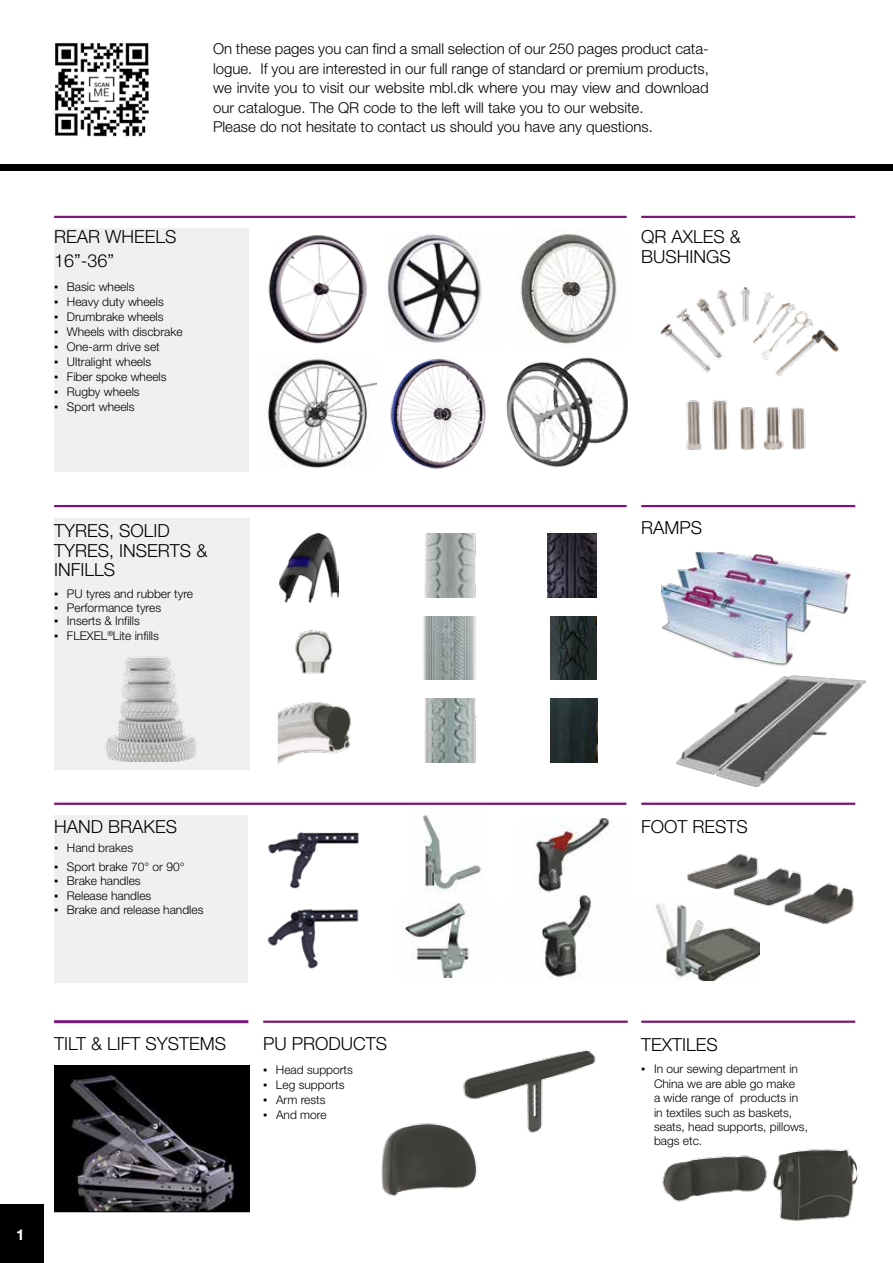
<style>
.page{position:relative;width:893px;height:1263px;background:#fff}
.page>*{position:absolute;margin:0;border:0;box-sizing:border-box;transform-origin:0 0}
.t1{font:300 18px/19.5px "Helvetica Neue";color:#000}
.t2{font:300 15px/19.5px "Helvetica Neue";color:#000}
.t3{font:700 15px "Helvetica Neue";color:#fff}
.t4{font:300 12px/14.4px "Helvetica Neue";color:#000}
.s1{font-family:"Arial";font-weight:400}
</style>
<div class="page">
<div style="left:54px;top:815px;width:193px;height:168px;background:#f0f0f1"></div>
<div style="left:54px;top:518px;width:196px;height:251px;background:#f0f0f1"></div>
<img style="left:268px;top:235px;width:99px;height:109px">
<img style="left:267px;top:359px;width:110px;height:109px">
<img style="left:519px;top:230px;width:98px;height:116px">
<img style="left:386px;top:234px;width:96px;height:109px">
<img style="left:390px;top:354px;width:96px;height:115px">
<img style="left:655px;top:904px;width:104px;height:76px">
<img style="left:268px;top:832px;width:91px;height:57px">
<img style="left:57px;top:1068px;width:190px;height:142px">
<div style="left:55px;top:1066px;width:194px;height:146px;border:1px solid #000"></div>
<img style="left:662px;top:1155px;width:101px;height:47px">
<img style="left:763px;top:1149px;width:96px;height:72px">
<img style="left:423px;top:814px;width:59px;height:79px">
<img style="left:267px;top:908px;width:92px;height:61px">
<img style="left:381px;top:1123px;width:96px;height:74px">
<img style="left:459px;top:1049px;width:137px;height:90px">
<img style="left:660px;top:287px;width:179px;height:89px">
<img style="left:661px;top:551px;width:190px;height:116px">
<img style="left:677px;top:675px;width:188px;height:112px">
<img style="left:506px;top:357px;width:122px;height:110px">
<img style="left:104px;top:656px;width:93px;height:106px">
<img style="left:278px;top:702px;width:73px;height:62px">
<img style="left:295px;top:630px;width:38px;height:44px">
<img style="left:280px;top:533px;width:59px;height:69px">
<div style="left:0;top:164px;width:893px;height:6px;background:#000"></div>
<div style="left:54px;top:229px;width:195px;height:243px;background:#f0f0f1"></div>
<hr style="left:54px;top:505px;width:573px;height:2px;background:#781777">
<hr style="left:54px;top:216px;width:573px;height:2px;background:#781777">
<hr style="left:641px;top:505px;width:214px;height:2px;background:#781777">
<hr style="left:641px;top:216px;width:214px;height:2px;background:#781777">
<hr style="left:641px;top:803px;width:214px;height:2px;background:#781777">
<hr style="left:641px;top:1020px;width:214px;height:3px;background:#781777">
<hr style="left:263px;top:1020px;width:365px;height:3px;background:#781777">
<hr style="left:54px;top:1020px;width:194px;height:3px;background:#781777">
<hr style="left:54px;top:803px;width:572px;height:2px;background:#781777">
<img style="left:686px;top:400px;width:120px;height:50px">
<img style="left:424px;top:698px;width:52px;height:64px">
<img style="left:422px;top:616px;width:54px;height:64px">
<img style="left:424px;top:534px;width:52px;height:64px">
<img style="left:551px;top:698px;width:46px;height:64px">
<img style="left:550px;top:616px;width:47px;height:64px">
<img style="left:548px;top:534px;width:49px;height:64px">
<img style="left:685px;top:854px;width:169px;height:72px">
<img style="left:534px;top:818px;width:76px;height:74px">
<img style="left:404px;top:903px;width:66px;height:74px">
<img style="left:541px;top:895px;width:51px;height:84px">
<img style="left:55px;top:43px;width:94px;height:94px">
<div style="left:0;top:1204px;width:44px;height:59px;background:#000"></div>
<p class="t2" style="left:213px;top:39px;width:497px">On these pages you can find a small selection of our 250 pages product cata&shy;logue. If you are interested in our full range of standard or premium products, we invite you to visit our website mbl.dk where you may view and download our catalogue. The QR code to the left will take you to our website.<br>Please do not hesitate to contact us should you have any questions.</p>
<h1 class="t1" style="left:54px;top:225px;width:124px;line-height:24px">REAR WHEELS<br>16”-36”</h1>
<p class="t4" style="left:54px;top:279px;width:82px"><span class="s1">▪</span> Basic wheels</p>
<p class="t4" style="left:54px;top:294px;width:111px"><span class="s1">▪</span> Heavy duty wheels</p>
<p class="t4" style="left:54px;top:309px;width:111px"><span class="s1">▪</span> Drumbrake wheels</p>
<p class="t4" style="left:54px;top:324px;width:130px"><span class="s1">▪</span> Wheels with discbrake</p>
<p class="t4" style="left:54px;top:339px;width:107px"><span class="s1">▪</span> One-arm drive set</p>
<p class="t4" style="left:54px;top:354px;width:98px"><span class="s1">▪</span> Ultralight wheels</p>
<p class="t4" style="left:54px;top:369px;width:114px"><span class="s1">▪</span> Fiber spoke wheels</p>
<p class="t4" style="left:54px;top:384px;width:87px"><span class="s1">▪</span> Rugby wheels</p>
<p class="t4" style="left:54px;top:399px;width:82px"><span class="s1">▪</span> Sport wheels</p>
<h1 class="t1" style="left:641px;top:227px;width:101px">QR AXLES &amp;<br>BUSHINGS</h1>
<h1 class="t1" style="left:54px;top:521px;width:117px">TYRES, SOLID</h1>
<h1 class="t1" style="left:641px;top:517px;width:63px">RAMPS</h1>
<h1 class="t1" style="left:54px;top:540px;width:155px">TYRES, INSERTS &amp;<br>INFILLS</h1>
<p class="t4" style="left:54px;top:587px;width:141px"><span class="s1">▪</span> PU tyres and rubber tyre</p>
<p class="t4" style="left:54px;top:600px;width:109px"><span class="s1">▪</span> Performance tyres</p>
<p class="t4" style="left:54px;top:614px;width:87px"><span class="s1">▪</span> Inserts &amp; Infills</p>
<p class="t4" style="left:54px;top:628px;width:106px"><span class="s1">▪</span> FLEXEL<sup>®</sup>Lite infills</p>
<h1 class="t1" style="left:54px;top:817px;width:125px">HAND BRAKES</h1>
<h1 class="t1" style="left:641px;top:817px;width:108px">FOOT RESTS</h1>
<p class="t4" style="left:54px;top:840px;width:80px"><span class="s1">▪</span> Hand brakes</p>
<p class="t4" style="left:54px;top:859px;width:132px"><span class="s1">▪</span> Sport brake 70° or 90°</p>
<p class="t4" style="left:54px;top:873px;width:88px"><span class="s1">▪</span> Brake handles</p>
<p class="t4" style="left:54px;top:888px;width:99px"><span class="s1">▪</span> Release handles</p>
<p class="t4" style="left:54px;top:902px;width:151px"><span class="s1">▪</span> Brake and release handles</p>
<h1 class="t1" style="left:54px;top:1034px;width:174px">TILT &amp; LIFT SYSTEMS</h1>
<h1 class="t1" style="left:641px;top:1034px;width:78px">TEXTILES</h1>
<p class="t4" style="left:654px;top:1062px;width:156px;text-indent:-13px"><span class="s1">▪</span> In our sewing department in<br>China we are able go make<br>a wide range of products in in textiles such as baskets, seats, head supports, pillows, bags etc.</p>
<h1 class="t1" style="left:263px;top:1034px;width:126px">PU PRODUCTS</h1>
<p class="t4" style="left:263px;top:1062px;width:91px"><span class="s1">▪</span> Head supports</p>
<p class="t4" style="left:263px;top:1077px;width:83px"><span class="s1">▪</span> Leg supports</p>
<p class="t4" style="left:263px;top:1092px;width:64px"><span class="s1">▪</span> Arm rests</p>
<p class="t4" style="left:263px;top:1107px;width:65px"><span class="s1">▪</span> And more</p>
<p class="t3" style="left:16px;top:1225px;width:10px">1</p>
</div>
